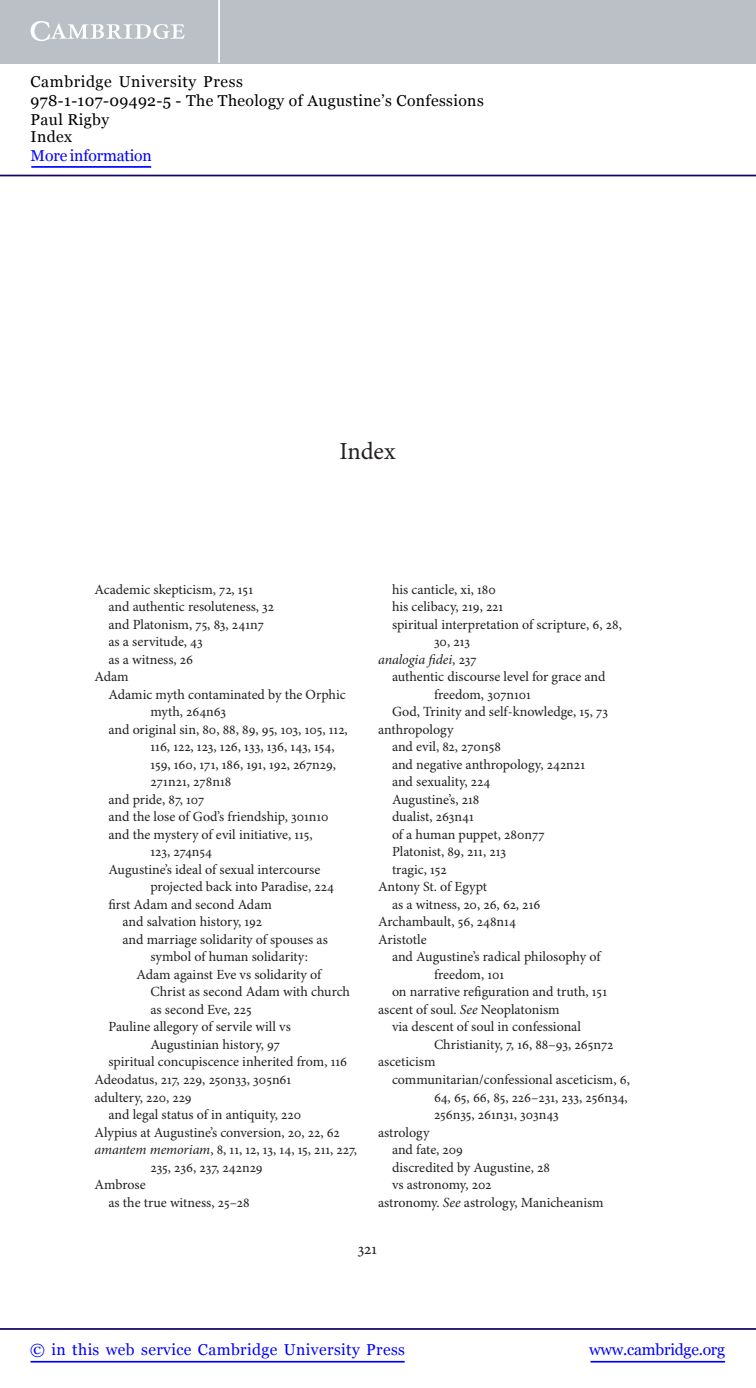
<style>
.page{position:relative;width:756px;height:1388px;background:#fff}
.page>*{position:absolute;margin:0;border:0;box-sizing:border-box;transform-origin:0 0}
.t1{font:24.5px "Minion Pro";color:#231f20}
.t2{font:16.1px "Minion Pro";color:#231f20}
.t3{font:15.75px/18.9px "Georgia";letter-spacing:.025em;color:#000}
.t4{font:15.75px "Georgia";letter-spacing:.025em;color:#00f}
.t5{font:15.75px "Georgia";letter-spacing:-.015em;color:#00f}
.t6{font:15.75px "Georgia";letter-spacing:-.01em;color:#00f}
.t7{font:14px "Minion Pro";color:#231f20}
.t8{font:italic 14px "Minion Pro";color:#231f20}
.s1{font-style:italic}
.s2{font-style:normal}
</style>
<div class="page">
<hr style="left:591px;top:1361px;width:134px;height:1px;background:#00f">
<hr style="left:0;top:1328px;width:756px;height:2px;background:#150666">
<hr style="left:31px;top:1361px;width:374px;height:1px;background:#00f">
<div style="left:0;top:0;width:756px;height:63px;background:#bac0c6"></div>
<svg style="left:31px;top:21px;width:154px;height:20px"></svg>
<hr style="left:218px;top:0;width:2px;height:63px;background:#fff">
<hr style="left:0;top:175px;width:756px;height:1px;background:#150666">
<hr style="left:31px;top:166px;width:120px;height:2px;background:#00f">
<p class="t3" style="left:31px;top:73px;width:455px">Cambridge University Press<br>978-1-107-09492-5 - The Theology of Augustine’s Confessions<br>Paul Rigby</p>
<p class="t3" style="left:31px;top:128px;width:43px">Index</p>
<p class="t6" style="left:31px;top:146px;width:123px">More information</p>
<h1 class="t1" style="left:339px;top:441px;width:58px">Index</h1>
<p class="t7" style="left:94px;top:584px;width:160px">Academic skepticism, 72 , 151</p>
<p class="t7" style="left:108px;top:601px;width:167px">and authentic resoluteness, 32</p>
<p class="t7" style="left:108px;top:619px;width:157px">and Platonism, 75 , 83 , 241n7</p>
<p class="t7" style="left:108px;top:636px;width:96px">as a servitude, 43</p>
<p class="t7" style="left:108px;top:654px;width:86px">as a witness, 26</p>
<p class="t7" style="left:94px;top:671px;width:36px">Adam</p>
<p class="t7" style="left:108px;top:689px;width:239px">Adamic myth contaminated by the Orphic</p>
<p class="t7" style="left:150px;top:706px;width:77px">myth, 264n63</p>
<p class="t7" style="left:108px;top:724px;width:241px">and original sin, 80 , 88 , 89 , 95 , 103 , 105 , 112 ,</p>
<p class="t7" style="left:150px;top:741px;width:186px">116 , 122 , 123 , 126 , 133 , 136 , 143 , 154 ,</p>
<p class="t7" style="left:150px;top:759px;width:187px">159 , 160 , 171 , 186 , 191 , 192 , 267n29 ,</p>
<p class="t7" style="left:150px;top:776px;width:82px">271n21 , 278n18</p>
<p class="t7" style="left:108px;top:794px;width:97px">and pride, 87 , 107</p>
<p class="t7" style="left:108px;top:811px;width:222px">and the lose of God’s friendship, 301n10</p>
<p class="t7" style="left:108px;top:829px;width:206px">and the mystery of evil initiative, 115 ,</p>
<p class="t7" style="left:150px;top:846px;width:63px">123 , 274n54</p>
<p class="t7" style="left:108px;top:864px;width:214px">Augustine’s ideal of sexual intercourse</p>
<p class="t7" style="left:150px;top:881px;width:185px">projected back into Paradise, 224</p>
<p class="t7" style="left:108px;top:899px;width:165px">first Adam and second Adam</p>
<p class="t7" style="left:122px;top:916px;width:141px">and salvation history, 192</p>
<p class="t7" style="left:122px;top:934px;width:207px">and marriage solidarity of spouses as</p>
<p class="t7" style="left:150px;top:951px;width:159px">symbol of human solidarity:</p>
<p class="t7" style="left:136px;top:969px;width:188px">Adam against Eve vs solidarity of</p>
<p class="t7" style="left:150px;top:986px;width:201px">Christ as second Adam with church</p>
<p class="t7" style="left:150px;top:1004px;width:103px">as second Eve, 225</p>
<p class="t7" style="left:108px;top:1021px;width:184px">Pauline allegory of servile will vs</p>
<p class="t7" style="left:150px;top:1039px;width:131px">Augustinian history, 97</p>
<p class="t7" style="left:108px;top:1056px;width:240px">spiritual concupiscence inherited from, 116</p>
<p class="t7" style="left:94px;top:1074px;width:198px">Adeodatus, 217 , 229 , 250n33 , 305n61</p>
<p class="t7" style="left:94px;top:1091px;width:99px">adultery, 220 , 229</p>
<p class="t7" style="left:108px;top:1109px;width:194px">and legal status of in antiquity, 220</p>
<p class="t7" style="left:94px;top:1126px;width:247px">Alypius at Augustine’s conversion, 20 , 22 , 62</p>
<p class="t7" style="left:94px;top:1144px;width:264px"><span class="s1">amantem memoriam</span> , 8 , 11 , 12 , 13 , 14 , 15 , 211 , 227 ,</p>
<p class="t7" style="left:150px;top:1161px;width:114px">235 , 236 , 237 , 242n29</p>
<p class="t7" style="left:94px;top:1179px;width:53px">Ambrose</p>
<p class="t7" style="left:108px;top:1196px;width:143px">as the true witness, 25 – 28</p>
<p class="t7" style="left:392px;top:584px;width:105px">his canticle, xi , 180</p>
<p class="t7" style="left:392px;top:601px;width:113px">his celibacy, 219 , 221</p>
<p class="t7" style="left:392px;top:619px;width:231px">spiritual interpretation of scripture, 6 , 28 ,</p>
<p class="t7" style="left:434px;top:636px;width:38px">30 , 213</p>
<p class="t8" style="left:378px;top:654px;width:100px">analogia fidei <span class="s2">, 237</span></p>
<p class="t7" style="left:392px;top:671px;width:215px">authentic discourse level for grace and</p>
<p class="t7" style="left:434px;top:689px;width:99px">freedom, 307n101</p>
<p class="t7" style="left:392px;top:706px;width:218px">God, Trinity and self-knowledge, 15 , 73</p>
<p class="t7" style="left:378px;top:724px;width:77px">anthropology</p>
<p class="t7" style="left:392px;top:741px;width:110px">and evil, 82 , 270n58</p>
<p class="t7" style="left:392px;top:759px;width:195px">and negative anthropology, 242n21</p>
<p class="t7" style="left:392px;top:776px;width:100px">and sexuality, 224</p>
<p class="t7" style="left:392px;top:794px;width:89px">Augustine’s, 218</p>
<p class="t7" style="left:392px;top:811px;width:84px">dualist, 263n41</p>
<p class="t7" style="left:392px;top:829px;width:154px">of a human puppet, 280n77</p>
<p class="t7" style="left:392px;top:846px;width:116px">Platonist, 89 , 211 , 213</p>
<p class="t7" style="left:392px;top:864px;width:56px">tragic, 152</p>
<p class="t7" style="left:378px;top:881px;width:111px">Antony St. of Egypt</p>
<p class="t7" style="left:392px;top:899px;width:150px">as a witness, 20 , 26 , 62 , 216</p>
<p class="t7" style="left:378px;top:916px;width:139px">Archambault, 56 , 248n14</p>
<p class="t7" style="left:378px;top:934px;width:50px">Aristotle</p>
<p class="t7" style="left:392px;top:951px;width:211px">and Augustine’s radical philosophy of</p>
<p class="t7" style="left:434px;top:969px;width:72px">freedom, 101</p>
<p class="t7" style="left:392px;top:986px;width:217px">on narrative refiguration and truth, 151</p>
<p class="t7" style="left:378px;top:1004px;width:183px">ascent of soul. <span class="s1">See</span> Neoplatonism</p>
<p class="t7" style="left:392px;top:1021px;width:190px">via descent of soul in confessional</p>
<p class="t7" style="left:434px;top:1039px;width:181px">Christianity, 7 , 16 , 88 – 93 , 265n72</p>
<p class="t7" style="left:378px;top:1056px;width:59px">asceticism</p>
<p class="t7" style="left:392px;top:1074px;width:239px">communitarian/confessional asceticism, 6 ,</p>
<p class="t7" style="left:434px;top:1091px;width:195px">64 , 65 , 66 , 85 , 226 – 231 , 233 , 256n34 ,</p>
<p class="t7" style="left:434px;top:1109px;width:126px">256n35 , 261n31 , 303n43</p>
<p class="t7" style="left:378px;top:1126px;width:53px">astrology</p>
<p class="t7" style="left:392px;top:1144px;width:73px">and fate, 209</p>
<p class="t7" style="left:392px;top:1161px;width:160px">discredited by Augustine, 28</p>
<p class="t7" style="left:392px;top:1179px;width:101px">vs astronomy, 202</p>
<p class="t7" style="left:378px;top:1196px;width:227px">astronomy. <span class="s1">See</span> astrology, Manicheanism</p>
<p class="t2" style="left:358px;top:1242px;width:21px">321</p>
<p class="t4" style="left:30px;top:1339px;width:376px">© in this web service Cambridge University Press</p>
<p class="t5" style="left:589px;top:1339px;width:137px">www.cambridge.org</p>
</div>
